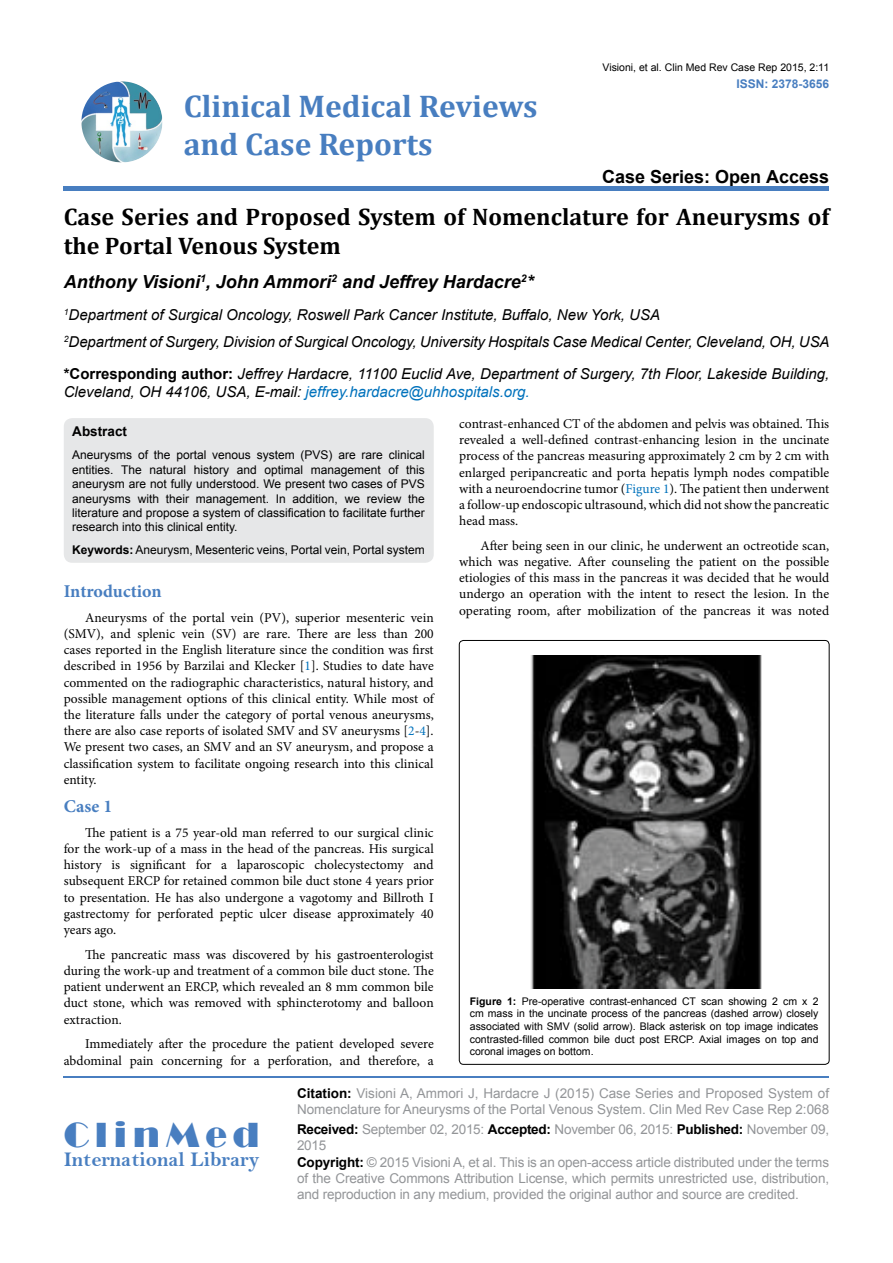
<style>
.page{position:relative;width:893px;height:1263px;background:#fff}
.page>*{position:absolute;margin:0;border:0;box-sizing:border-box;transform-origin:0 0}
.t1{font:36px "Broadway";letter-spacing:.16em;color:#487ec0}
.t2{font:700 31.5px/37.8px "Cambria";color:#487ec0}
.t3{font:700 24px/28.8px "Cambria";color:#000}
.t4{font:21px "Bell MT Bold";color:#487ec0}
.t5{font:italic 700 18px "Arial";color:#000}
.t6{font:700 18px "Arial";color:#000}
.t7{font:700 18px "Minion Pro";color:#487ec0}
.t8{font:italic 15px/26.5px "Arial";color:#000}
.t9{font:13.5px/16.2px "Minion Pro";color:#000;text-align:justify}
.t10{font:13.5px/16.4px "Arial";letter-spacing:-.01em;color:#939598}
.t11{font:700 13.5px "Arial";color:#000}
.t12{font:12px/14.4px "Arial";color:#000;text-align:justify}
.t13{font:700 12px "Arial";color:#487ec0}
.t14{font:10.5px/12.6px "Arial";color:#000;text-align:justify}
.s1{font-weight:700;font-style:normal}
.s2{color:#0072bc}
.s3{font-weight:700}
.s4{font-weight:700;color:#000}
</style>
<div class="page">
<img style="left:81px;top:81px;width:81px;height:81px;border-radius:41px">
<div style="left:64px;top:186px;width:765px;height:5px;background:#487ec0"></div>
<hr style="left:64px;top:1076px;width:765px;height:2px;background:#487ec0">
<div style="left:64px;top:418px;width:370px;height:145px;background:#e6e7e8;border-radius:9px"></div>
<div style="left:459px;top:640px;width:370px;height:424px;border:1px solid #000;border-radius:4px"></div>
<img style="left:531px;top:655px;width:230px;height:333px">
<h2 class="t2" style="left:184px;top:86px;width:355px">Clinical Medical Reviews and Case Reports</h2>
<p class="t14" style="left:602px;top:62px;width:228px">Visioni, et al. Clin Med Rev Case Rep 2015, 2:11</p>
<p class="t13" style="left:736px;top:75px;width:94px">ISSN: 2378-3656</p>
<h3 class="t6" style="left:602px;top:164px;width:229px">Case Series: Open Access</h3>
<h3 class="t3" style="left:64px;top:201px;width:767px">Case Series and Proposed System of Nomenclature for Aneurysms of the Portal Venous System</h3>
<h3 class="t5" style="left:64px;top:270px;width:471px">Anthony Visioni<sup>1</sup>, John Ammori<sup>2</sup> and Jeffrey Hardacre<sup>2</sup>*</h3>
<p class="t8" style="left:64px;top:302px;width:767px"><sup>1</sup>Department of Surgical Oncology, Roswell Park Cancer Institute, Buffalo, New York, USA<br><sup>2</sup>Department of Surgery, Division of Surgical Oncology, University Hospitals Case Medical Center, Cleveland, OH, USA</p>
<p class="t8" style="left:64px;top:365px;width:767px;line-height:18px"><span class="s1">*Corresponding author:</span> Jeffrey Hardacre, 11100 Euclid Ave, Department of Surgery, 7th Floor, Lakeside Building,<br>Cleveland, OH 44106, USA, E-mail: <span class="s2">jeffrey.hardacre@uhhospitals.org.</span></p>
<p class="t9" style="left:459px;top:416px;width:371px">contrast-enhanced CT of the abdomen and pelvis was obtained. This revealed a well-defined contrast-enhancing lesion in the uncinate process of the pancreas measuring approximately 2 cm by 2 cm with enlarged peripancreatic and porta hepatis lymph nodes compatible with a neuroendocrine tumor (<span class="s2">Figure 1</span>). The patient then underwent a follow-up endoscopic ultrasound, which did not show the pancreatic head mass.</p>
<p class="t9" style="left:459px;top:537px;width:371px;text-indent:21px">After being seen in our clinic, he underwent an octreotide scan, which was negative. After counseling the patient on the possible etiologies of this mass in the pancreas it was decided that he would undergo an operation with the intent to resect the lesion. In the operating room, after mobilization of the pancreas it was noted</p>
<p class="t11" style="left:72px;top:423px;width:56px">Abstract</p>
<p class="t12" style="left:72px;top:448px;width:354px">Aneurysms of the portal venous system (PVS) are rare clinical entities. The natural history and optimal management of this aneurysm are not fully understood. We present two cases of PVS aneurysms with their management. In addition, we review the literature and propose a system of classification to facilitate further research into this clinical entity.</p>
<p class="t12" style="left:72px;top:543px;width:354px"><span class="s3">Keywords:</span> Aneurysm, Mesenteric veins, Portal vein, Portal system</p>
<h3 class="t7" style="left:64px;top:579px;width:99px">Introduction</h3>
<p class="t9" style="left:64px;top:609px;width:371px;text-indent:21px">Aneurysms of the portal vein (PV), superior mesenteric vein (SMV), and splenic vein (SV) are rare. There are less than 200 cases reported in the English literature since the condition was first described in 1956 by Barzilai and Klecker [<span class="s2">1</span>]. Studies to date have commented on the radiographic characteristics, natural history, and possible management options of this clinical entity. While most of the literature falls under the category of portal venous aneurysms, there are also case reports of isolated SMV and SV aneurysms [<span class="s2">2</span>-<span class="s2">4</span>].<br>We present two cases, an SMV and an SV aneurysm, and propose a classification system to facilitate ongoing research into this clinical entity.</p>
<h3 class="t7" style="left:64px;top:794px;width:50px">Case 1</h3>
<p class="t9" style="left:64px;top:824px;width:371px;text-indent:21px">The patient is a 75 year-old man referred to our surgical clinic for the work-up of a mass in the head of the pancreas. His surgical history is significant for a laparoscopic cholecystectomy and subsequent ERCP for retained common bile duct stone 4 years prior to presentation. He has also undergone a vagotomy and Billroth I gastrectomy for perforated peptic ulcer disease approximately 40 years ago.</p>
<p class="t9" style="left:64px;top:946px;width:371px;text-indent:21px">The pancreatic mass was discovered by his gastroenterologist during the work-up and treatment of a common bile duct stone. The patient underwent an ERCP, which revealed an 8 mm common bile duct stone, which was removed with sphincterotomy and balloon extraction.</p>
<p class="t9" style="left:64px;top:1036px;width:371px;text-align:right">Immediately after the procedure the patient developed severe abdominal pain concerning for a perforation, and therefore, a</p>
<p class="t14" style="left:470px;top:995px;width:350px"><span class="s3">Figure 1:</span> Pre-operative contrast-enhanced CT scan showing 2 cm x 2 cm mass in the uncinate process of the pancreas (dashed arrow) closely associated with SMV (solid arrow). Black asterisk on top image indicates contrasted-filled common bile duct post ERCP. Axial images on top and coronal images on bottom.</p>
<h1 class="t1" style="left:64px;top:1113px;width:197px">ClinMed</h1>
<h3 class="t4" style="left:64px;top:1147px;width:197px">International Library</h3>
<p class="t10" style="left:297px;top:1085px;width:534px"><span class="s4">Citation:</span> Visioni A, Ammori J, Hardacre J (2015) Case Series and Proposed System of<br>Nomenclature for Aneurysms of the Portal Venous System. Clin Med Rev Case Rep 2:068</p>
<p class="t10" style="left:297px;top:1121px;width:534px"><span class="s4">Received:</span> September 02, 2015: <span class="s4">Accepted:</span> November 06, 2015: <span class="s4">Published:</span> November 09, 2015<br><span class="s4">Copyright:</span> © 2015 Visioni A, et al. This is an open-access article distributed under the terms of the Creative Commons Attribution License, which permits unrestricted use, distribution, and reproduction in any medium, provided the original author and source are credited.</p>
</div>
